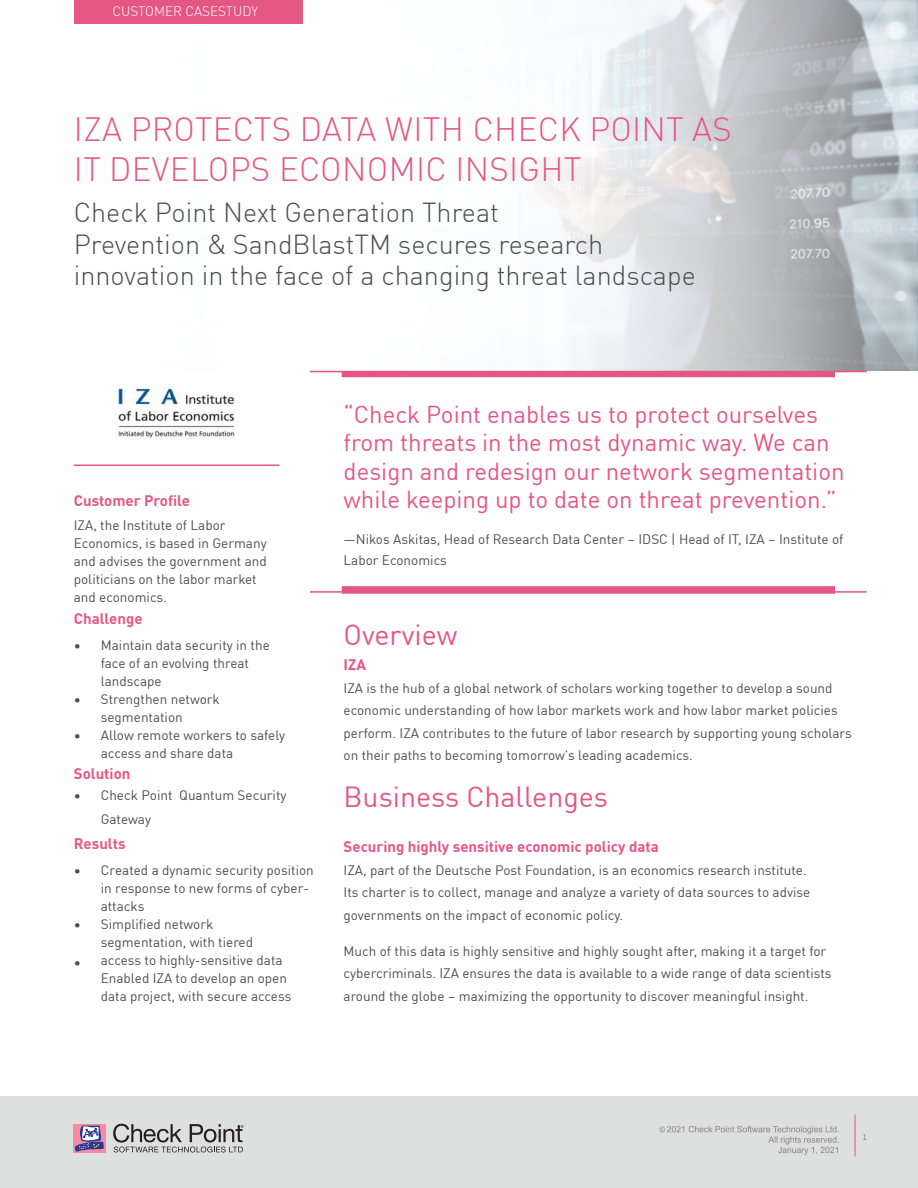
<style>
.page{position:relative;width:918px;height:1188px;background:#fff}
.page>*{position:absolute;margin:0;border:0;box-sizing:border-box;transform-origin:0 0}
.t1{font:300 33px/39.6px "DIN Pro";letter-spacing:.01em;color:#e45785}
.t2{font:28.5px "DIN Pro";color:#e45785}
.t3{font:300 27px/31.5px "DIN Pro";color:#4c4d4f}
.t4{font:24px/28.7px "DIN Pro";color:#e45785}
.t5{font:700 15px "DIN Pro";color:#e65684}
.t6{font:13.5px/18px "DIN Pro";color:#4c4d4f}
.t7{font:300 13.5px "DIN Pro";color:#fff}
.t8{font:9.75px "Courier";color:#8c858c}
</style>
<div class="page">
<svg style="left:310px;top:0;width:608px;height:371px"></svg>
<div style="left:0;top:1097px;width:918px;height:91px;background:#dee0e0"></div>
<div style="left:74px;top:1124px;width:32px;height:28px;background:#f58ca1"></div>
<svg style="left:75px;top:1125px;width:29px;height:27px"></svg>
<svg style="left:113px;top:1124px;width:131px;height:28px"></svg>
<hr style="left:855px;top:1115px;width:1px;height:41px;background:#e35785">
<div style="left:74px;top:0;width:229px;height:24px;background:#e45785"></div>
<hr style="left:74px;top:465px;width:206px;height:1px;background:#e35785">
<hr style="left:310px;top:591px;width:557px;height:2px;background:#e35785">
<svg style="left:342px;top:586px;width:493px;height:8px;fill:#e35785"></svg>
<img style="left:116px;top:385px;width:119px;height:55px">
<hr style="left:310px;top:371px;width:557px;height:1px;background:#e35785">
<div style="left:342px;top:371px;width:493px;height:6px;background:#e35785"></div>
<img style="left:659px;top:1125px;width:180px;height:30px">
<p class="t7" style="left:112px;top:1px;width:147px">CUSTOMER CASESTUDY</p>
<h1 class="t1" style="left:74px;top:107px;width:659px">IZA PROTECTS DATA WITH CHECK POINT AS<br>IT DEVELOPS ECONOMIC INSIGHT</h1>
<h3 class="t3" style="left:74px;top:195px;width:624px">Check Point Next Generation Threat<br>Prevention &amp; SandBlastTM secures research innovation in the face of a changing threat landscape</h3>
<p class="t5" style="left:74px;top:488px;width:118px">Customer Profile</p>
<p class="t6" style="left:74px;top:515px;width:195px">IZA, the Institute of Labor<br>Economics, is based in Germany and advises the government and politicians on the labor market and economics.</p>
<p class="t5" style="left:74px;top:607px;width:70px">Challenge</p>
<p class="t6" style="left:101px;top:635px;width:171px;text-indent:-27px">• Maintain data security in the face of an evolving threat landscape</p>
<p class="t6" style="left:101px;top:689px;width:120px;text-indent:-27px">• Strengthen network segmentation</p>
<p class="t6" style="left:101px;top:725px;width:186px;text-indent:-27px">• Allow remote workers to safely access and share data</p>
<p class="t5" style="left:74px;top:762px;width:58px">Solution</p>
<p class="t6" style="left:101px;top:783px;width:187px;line-height:23.5px;text-indent:-27px">• Check Point Quantum Security<br>Gateway</p>
<p class="t5" style="left:74px;top:832px;width:53px">Results</p>
<p class="t6" style="left:101px;top:860px;width:215px;text-indent:-27px">• Created a dynamic security position in response to new forms of cyber&shy;attacks</p>
<p class="t6" style="left:101px;top:914px;width:154px;text-indent:-27px">• Simplified network segmentation, with tiered</p>
<p class="t6" style="left:101px;top:950px;width:192px;text-indent:-27px">• access to highly-sensitive data<br>Enabled IZA to develop an open data project, with secure access</p>
<h3 class="t4" style="left:344px;top:398px;width:503px">“Check Point enables us to protect ourselves from threats in the most dynamic way. We can design and redesign our network segmentation while keeping up to date on threat prevention.”</h3>
<p class="t6" style="left:344px;top:528px;width:501px;line-height:21px">—Nikos Askitas, Head of Research Data Center – IDSC | Head of IT, IZA – Institute of<br>Labor Economics</p>
<h2 class="t2" style="left:344px;top:613px;width:115px">Overview</h2>
<p class="t5" style="left:344px;top:653px;width:24px">IZA</p>
<p class="t6" style="left:344px;top:676px;width:510px;line-height:22.5px">IZA is the hub of a global network of scholars working together to develop a sound economic understanding of how labor markets work and how labor market policies perform. IZA contributes to the future of labor research by supporting young scholars on their paths to becoming tomorrow’s leading academics.</p>
<h2 class="t2" style="left:344px;top:775px;width:266px">Business Challenges</h2>
<p class="t5" style="left:344px;top:835px;width:317px">Securing highly sensitive economic policy data</p>
<p class="t6" style="left:344px;top:858px;width:468px;line-height:22.5px">IZA, part of the Deutsche Post Foundation, is an economics research institute.<br>Its charter is to collect, manage and analyze a variety of data sources to advise governments on the impact of economic policy.</p>
<p class="t6" style="left:344px;top:939px;width:489px;line-height:22.5px">Much of this data is highly sensitive and highly sought after, making it a target for cybercriminals. IZA ensures the data is available to a wide range of data scientists around the globe – maximizing the opportunity to discover meaningful insight.</p>
<p class="t8" style="left:862px;top:1130px;width:7px">1</p>
</div>
